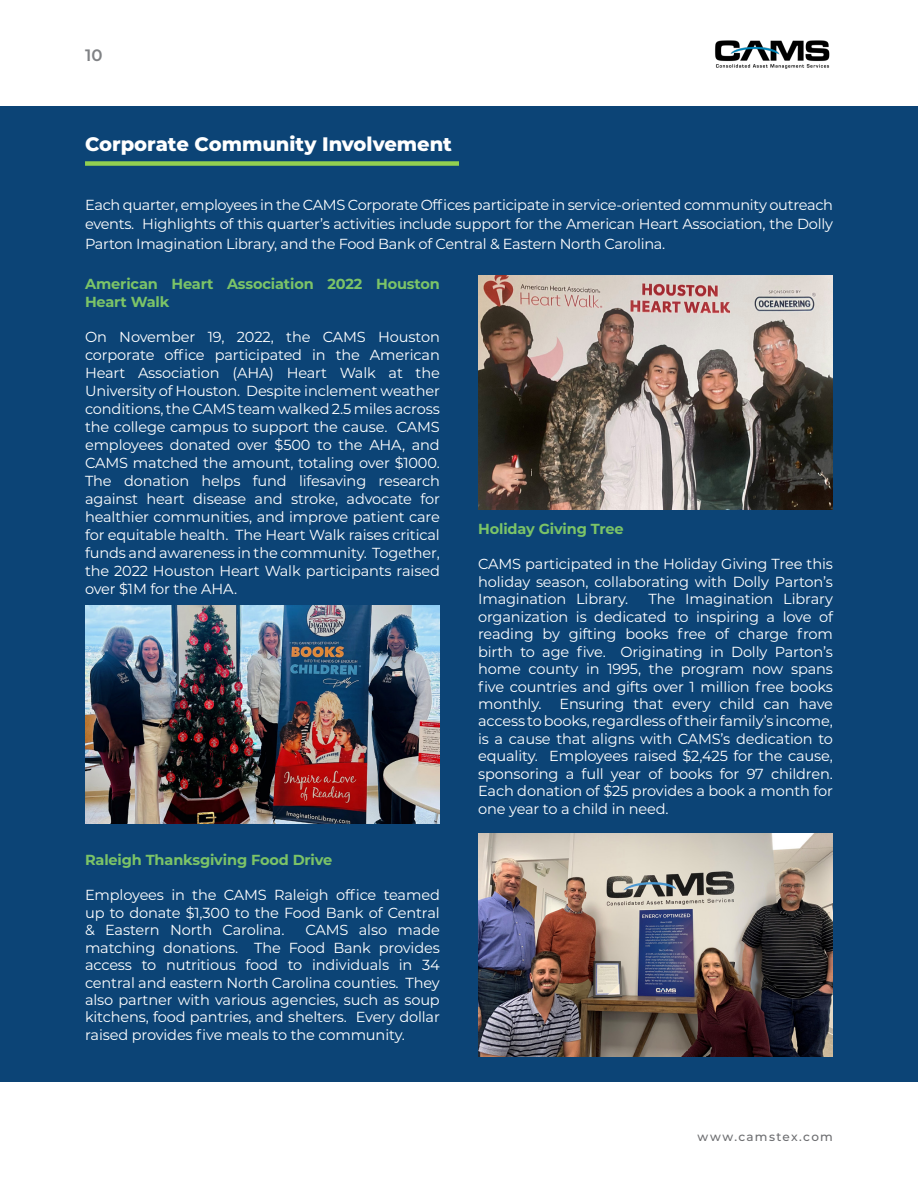
<style>
.page{position:relative;width:918px;height:1188px;background:#fff}
.page>*{position:absolute;margin:0;border:0;box-sizing:border-box;transform-origin:0 0}
.Title_01{font:800 19.5px "Montserrat";color:#fff}
.t1{font:600 16.5px "Montserrat";color:#808285}
.t2{font:14.55px/17.4px "Montserrat";letter-spacing:-.01em;color:#fff;text-align:justify}
.t3{font:700 14.55px/17.4px "Montserrat";letter-spacing:-.01em;color:#7cc467}
.t4{font:500 12px "Montserrat";letter-spacing:.11em;color:#6c6d70}
</style>
<div class="page">
<img style="left:715px;top:40px;width:115px;height:29px">
<div style="left:0;top:106px;width:918px;height:976px;background:#0c4476"></div>
<img style="left:478px;top:275px;width:355px;height:235px">
<div style="left:85px;top:161px;width:374px;height:5px;background:#92d050"></div>
<img style="left:85px;top:606px;width:355px;height:217px">
<img style="left:478px;top:834px;width:355px;height:222px">
<p class="t1" style="left:85px;top:44px;width:19px">10</p>
<p class="Title_01" style="left:85px;top:129px;width:368px">Corporate Community Involvement</p>
<p class="t2" style="left:85px;top:194px;width:749px;line-height:19.5px">Each quarter, employees in the CAMS Corporate Offices participate in service-oriented community outreach events. Highlights of this quarter’s activities include support for the American Heart Association, the Dolly Parton Imagination Library, and the Food Bank of Central &amp; Eastern North Carolina.</p>
<p class="t3" style="left:85px;top:275px;width:356px">American Heart Association 2022 Houston<br>Heart Walk</p>
<p class="t2" style="left:85px;top:328px;width:356px;line-height:18px">On November 19, 2022, the CAMS Houston corporate office participated in the American Heart Association (AHA) Heart Walk at the University of Houston. Despite inclement weather conditions, the CAMS team walked 2.5 miles across the college campus to support the cause. CAMS employees donated over $500 to the AHA, and CAMS matched the amount, totaling over $1000.<br>The donation helps fund lifesaving research against heart disease and stroke, advocate for healthier communities, and improve patient care for equitable health. The Heart Walk raises critical funds and awareness in the community. Together, the 2022 Houston Heart Walk participants raised over $1M for the AHA.</p>
<p class="t3" style="left:85px;top:851px;width:249px">Raleigh Thanksgiving Food Drive</p>
<p class="t2" style="left:85px;top:886px;width:356px">Employees in the CAMS Raleigh office teamed up to donate $1,300 to the Food Bank of Central &amp; Eastern North Carolina.</p>
<p class="t2" style="left:85px;top:921px;width:356px;text-indent:220px">CAMS also made matching donations. The Food Bank provides access to nutritious food to individuals in 34 central and eastern North Carolina counties. They also partner with various agencies, such as soup kitchens, food pantries, and shelters. Every dollar raised provides five meals to the community.</p>
<p class="t3" style="left:478px;top:520px;width:147px">Holiday Giving Tree</p>
<p class="t2" style="left:478px;top:555px;width:356px">CAMS participated in the Holiday Giving Tree this holiday season, collaborating with Dolly Parton’s Imagination Library.</p>
<p class="t2" style="left:478px;top:590px;width:356px;text-indent:170px">The Imagination Library organization is dedicated to inspiring a love of reading by gifting books free of charge from birth to age five. Originating in Dolly Parton’s home county in 1995, the program now spans five countries and gifts over 1 million free books monthly. Ensuring that every child can have access to books, regardless of their family’s income, is a cause that aligns with CAMS’s dedication to equality. Employees raised $2,425 for the cause, sponsoring a full year of books for 97 children.<br>Each donation of $25 provides a book a month for one year to a child in need.</p>
<p class="t4" style="left:697px;top:1128px;width:137px">www.camstex.com</p>
</div>
